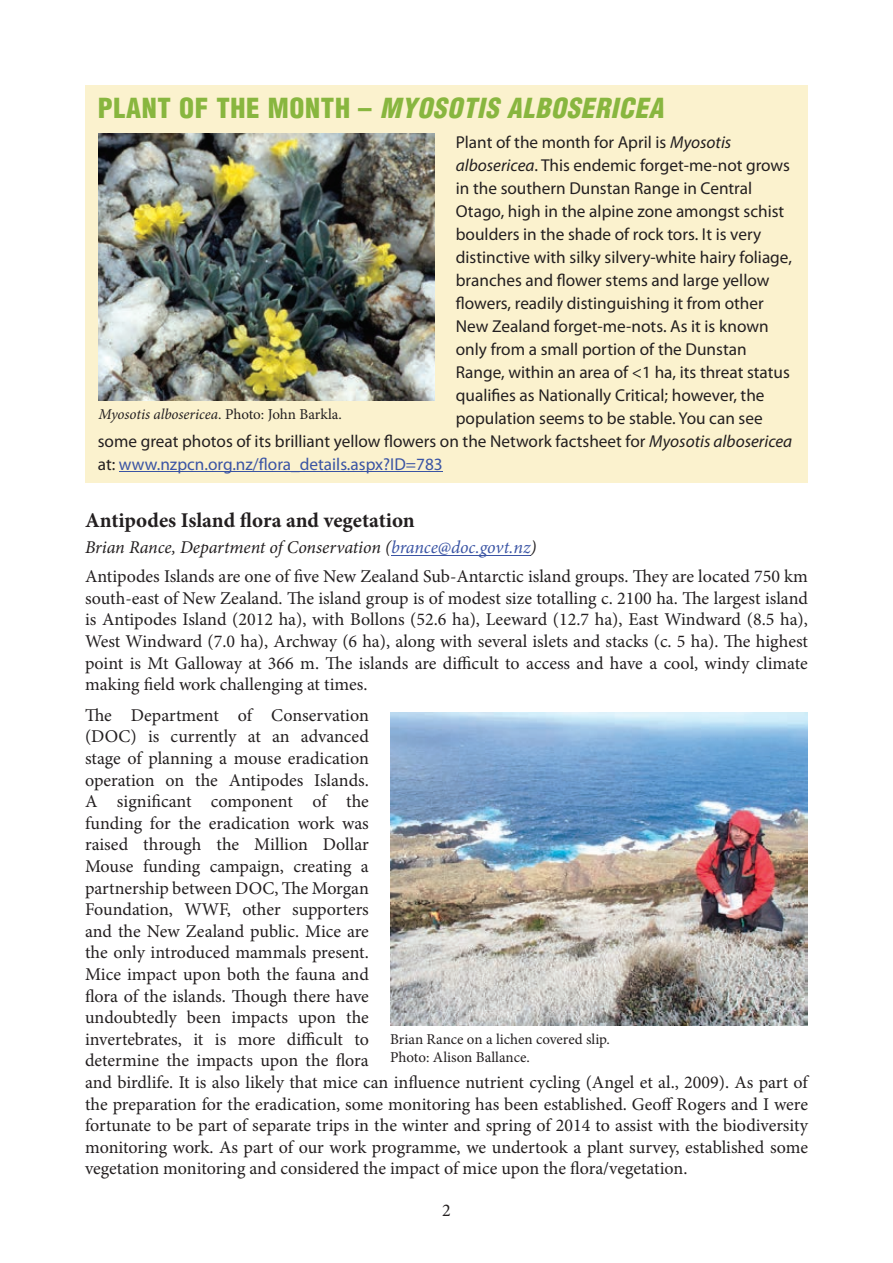
<style>
.page{position:relative;width:893px;height:1263px;background:#fff}
.page>*{position:absolute;margin:0;border:0;box-sizing:border-box;transform-origin:0 0}
.t1{font:27px "Helvetica Maori Cond Black Obl";letter-spacing:.025em;color:#88b63f}
.t2{font:700 21px "Minion Pro";color:#231f20}
.t3{font:18px/21.6px "Minion Pro";color:#231f20}
.t4{font:17.25px "Myriad Pro";color:#231f20}
.t5{font:17.25px "Myriad Pro";color:#3a54a4}
.t6{font:15px/18px "Minion Pro";letter-spacing:-.005em;color:#231f20}
.t7{font:italic 15px "Minion Pro";letter-spacing:-.005em;color:#231f20}
.s1{font-family:"Helvetica Maori";font-weight:900;font-stretch:condensed}
.s2{font-style:italic}
.s3{color:#231f20}
.s4{font-style:normal}
.s5{font-style:italic;color:#3a54a4}
</style>
<div class="page">
<hr style="left:391px;top:555px;width:140px;height:1px;background:#3a54a4">
<img style="left:390px;top:712px;width:418px;height:314px">
<div style="left:85px;top:85px;width:723px;height:397px;background:#fbf2ce"></div>
<hr style="left:119px;top:471px;width:324px;height:1px;background:#3a54a4">
<img style="left:99px;top:133px;width:336px;height:268px">
<h1 class="t1" style="left:98px;top:91px;width:567px"><span class="s1">PLANT OF THE MONTH –</span> MYOSOTIS ALBOSERICEA</h1>
<p class="t4" style="left:456px;top:132px;width:277px">Plant of the month for April is <span class="s2">Myosotis</span></p>
<p class="t4" style="left:456px;top:155px;width:336px"><span class="s2">albosericea</span>. This endemic forget-me-not grows</p>
<p class="t4" style="left:456px;top:178px;width:298px">in the southern Dunstan Range in Central</p>
<p class="t4" style="left:456px;top:201px;width:330px">Otago, high in the alpine zone amongst schist</p>
<p class="t4" style="left:456px;top:224px;width:307px">boulders in the shade of rock tors. It is very</p>
<p class="t4" style="left:456px;top:247px;width:338px">distinctive with silky silvery-white hairy foliage,</p>
<p class="t4" style="left:456px;top:269px;width:315px">branches and flower stems and large yellow</p>
<p class="t4" style="left:456px;top:292px;width:309px">flowers, readily distinguishing it from other</p>
<p class="t4" style="left:456px;top:315px;width:314px">New Zealand forget-me-nots. As it is known</p>
<p class="t4" style="left:456px;top:338px;width:292px">only from a small portion of the Dunstan</p>
<p class="t4" style="left:456px;top:361px;width:336px">Range, within an area of &lt;1 ha, its threat status</p>
<p class="t4" style="left:456px;top:384px;width:310px">qualifies as Nationally Critical; however, the</p>
<p class="t4" style="left:456px;top:407px;width:308px">population seems to be stable. You can see</p>
<p class="t4" style="left:98px;top:430px;width:696px">some great photos of its brilliant yellow flowers on the Network factsheet for <span class="s2">Myosotis albosericea</span></p>
<p class="t5" style="left:98px;top:453px;width:346px"><span class="s3">at:</span> www.nzpcn.org.nz/flora_details.aspx?ID=783</p>
<p class="t7" style="left:99px;top:404px;width:245px">Myosotis albosericea<span class="s4">. Photo: John Barkla.</span></p>
<p class="t2" style="left:85px;top:506px;width:331px">Antipodes Island flora and vegetation</p>
<p class="t3" style="left:85px;top:533px;width:724px;line-height:28.8px"><span class="s2">Brian Rance, Department of Conservation (</span><span class="s5">brance@doc.govt.nz</span><span class="s2">)<br></span>Antipodes Islands are one of five New Zealand Sub-Antarctic island groups. They are located 750 km</p>
<p class="t3" style="left:85px;top:587px;width:724px;text-align:justify">south-east of New Zealand. The island group is of modest size totalling c. 2100 ha. The largest island is Antipodes Island (2012 ha), with Bollons (52.6 ha), Leeward (12.7 ha), East Windward (8.5 ha), West Windward (7.0 ha), Archway (6 ha), along with several islets and stacks (c. 5 ha). The highest point is Mt Galloway at 366 m. The islands are difficult to access and have a cool, windy climate making field work challenging at times.</p>
<p class="t3" style="left:85px;top:704px;width:724px">The Department of Conservation<br>(DOC) is currently at an advanced<br>stage of planning a mouse eradication<br>operation on the Antipodes Islands.<br>A significant component of the<br>funding for the eradication work was<br>raised through the Million Dollar<br>Mouse funding campaign, creating a<br>partnership between DOC, The Morgan<br>Foundation, WWF, other supporters<br>and the New Zealand public. Mice are<br>the only introduced mammals present.<br>Mice impact upon both the fauna and<br>flora of the islands. Though there have<br>undoubtedly been impacts upon the<br>invertebrates, it is more difficult to<br>determine the impacts upon the flora<br>and birdlife. It is also likely that mice can influence nutrient cycling (Angel et al., 2009). As part of the preparation for the eradication, some monitoring has been established. Geoff Rogers and I were fortunate to be part of separate trips in the winter and spring of 2014 to assist with the biodiversity monitoring work. As part of our work programme, we undertook a plant survey, established some vegetation monitoring and considered the impact of mice upon the flora/vegetation.</p>
<p class="t6" style="left:390px;top:1030px;width:221px">Brian Rance on a lichen covered slip.<br>Photo: Alison Ballance.</p>
<p class="t3" style="left:442px;top:1199px;width:10px">2</p>
</div>
